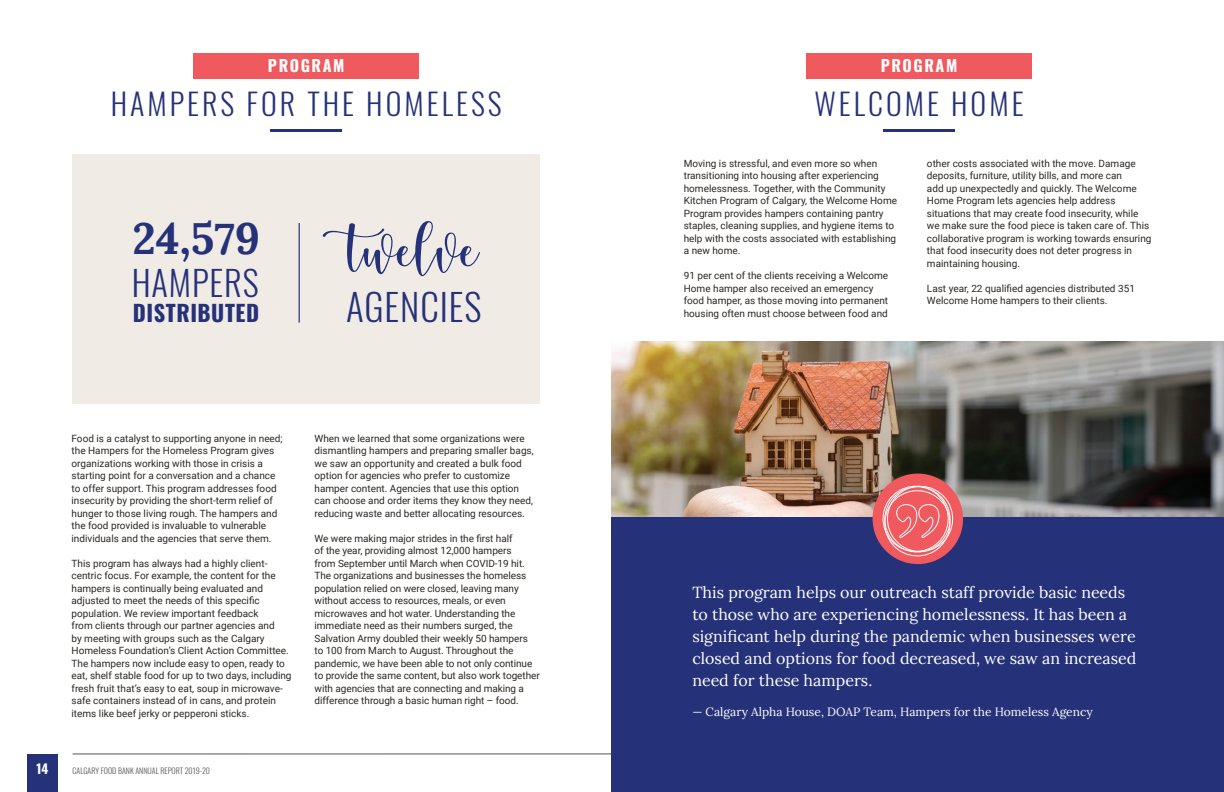
<style>
.page{position:relative;width:1224px;height:792px;background:#fff}
.page>*{position:absolute;margin:0;border:0;box-sizing:border-box;transform-origin:0 0}
.t1{font:87.8px "Cream Candy";color:#253279}
.t2{font:700 43.8px "Lora";color:#253279}
.t3{font:300 37px "Oswald";letter-spacing:.025em;color:#253279}
.t4{font:300 34.6px "Oswald";letter-spacing:.025em;color:#253279}
.t5{font:300 30px "Oswald";letter-spacing:.1em;color:#253279}
.t6{font:700 22.4px "Oswald";letter-spacing:.025em;color:#253279}
.t7{font:16px/22px "Lora";color:#fff}
.t8{font:700 16px "Oswald";letter-spacing:.1em;color:#fff}
.t9{font:700 13px "Oswald";color:#fff}
.t10{font:12px "Lora";color:#fff}
.t11{font:10px/12.5px "Roboto";color:#2b2824}
.t12{font:300 8px "Oswald";color:#55565a}
</style>
<div class="page">
<hr style="left:73px;top:754px;width:539px;height:1px;background:#55565a">
<div style="left:27px;top:754px;width:31px;height:38px;background:#253279"></div>
<img style="left:612px;top:341px;width:612px;height:176px">
<hr style="left:270px;top:129px;width:72px;height:2px;background:#253279">
<div style="left:194px;top:54px;width:225px;height:25px;background:#f0595d"></div>
<div style="left:73px;top:154px;width:467px;height:250px;background:#f1ebe6"></div>
<hr style="left:299px;top:223px;width:1px;height:100px;background:#253279">
<div style="left:612px;top:517px;width:612px;height:275px;background:#253279"></div>
<div style="left:873px;top:474px;width:90px;height:90px;background:#f0595d;border-radius:50%"></div>
<svg style="left:878px;top:482px;width:79px;height:79px"></svg>
<hr style="left:883px;top:129px;width:72px;height:2px;background:#253279">
<div style="left:806px;top:54px;width:226px;height:25px;background:#f0595d"></div>
<h3 class="t8" style="left:268px;top:57px;width:78px">PROGRAM</h3>
<h3 class="t5" style="left:111px;top:77px;width:392px">HAMPERS FOR THE HOMELESS</h3>
<h2 class="t2" style="left:132px;top:201px;width:129px">24,579</h2>
<h3 class="t4" style="left:132px;top:252px;width:129px">HAMPERS</h3>
<h3 class="t6" style="left:133px;top:301px;width:128px">DISTRIBUTED</h3>
<h1 class="t1" style="left:347px;top:209px;width:133px">twelve</h1>
<h3 class="t3" style="left:346px;top:274px;width:137px">AGENCIES</h3>
<p class="t11" style="left:72px;top:431px;width:213px">Food is a catalyst to supporting anyone in need; the Hampers for the Homeless Program gives organizations working with those in crisis a starting point for a conversation and a chance to offer support. This program addresses food insecurity by providing the short-term relief of hunger to those living rough. The hampers and the food provided is invaluable to vulnerable individuals and the agencies that serve them.</p>
<p class="t11" style="left:72px;top:556px;width:222px">This program has always had a highly client&shy;centric focus. For example, the content for the hampers is continually being evaluated and adjusted to meet the needs of this specific population. We review important feedback<br>from clients through our partner agencies and<br>by meeting with groups such as the Calgary Homeless Foundation’s Client Action Committee.<br>The hampers now include easy to open, ready to eat, shelf stable food for up to two days, including fresh fruit that’s easy to eat, soup in microwave&shy;safe containers instead of in cans, and protein items like beef jerky or pepperoni sticks.</p>
<h3 class="t9" style="left:36px;top:762px;width:13px">14</h3>
<p class="t12" style="left:73px;top:764px;width:139px">CALGARY FOOD BANK ANNUAL REPORT 2019-20</p>
<p class="t11" style="left:315px;top:431px;width:221px">When we learned that some organizations were dismantling hampers and preparing smaller bags, we saw an opportunity and created a bulk food option for agencies who prefer to customize hamper content. Agencies that use this option can choose and order items they know they need, reducing waste and better allocating resources.</p>
<p class="t11" style="left:315px;top:531px;width:227px">We were making major strides in the first half<br>of the year, providing almost 12,000 hampers<br>from September until March when COVID-19 hit.<br>The organizations and businesses the homeless population relied on were closed, leaving many without access to resources, meals, or even microwaves and hot water. Understanding the immediate need as their numbers surged, the Salvation Army doubled their weekly 50 hampers<br>to 100 from March to August. Throughout the pandemic, we have been able to not only continue to provide the same content, but also work together with agencies that are connecting and making a difference through a basic human right – food.</p>
<h3 class="t8" style="left:881px;top:57px;width:78px">PROGRAM</h3>
<h3 class="t5" style="left:814px;top:77px;width:211px">WELCOME HOME</h3>
<p class="t11" style="left:684px;top:156px;width:215px">Moving is stressful, and even more so when transitioning into housing after experiencing homelessness. Together, with the Community Kitchen Program of Calgary, the Welcome Home Program provides hampers containing pantry staples, cleaning supplies, and hygiene items to help with the costs associated with establishing a new home.</p>
<p class="t11" style="left:684px;top:269px;width:206px">91 per cent of the clients receiving a Welcome Home hamper also received an emergency food hamper, as those moving into permanent housing often must choose between food and</p>
<p class="t11" style="left:927px;top:156px;width:226px">other costs associated with the move. Damage deposits, furniture, utility bills, and more can<br>add up unexpectedly and quickly. The Welcome Home Program lets agencies help address situations that may create food insecurity, while we make sure the food piece is taken care of. This collaborative program is working towards ensuring that food insecurity does not deter progress in maintaining housing.</p>
<p class="t11" style="left:927px;top:281px;width:209px">Last year, 22 qualified agencies distributed 351<br>Welcome Home hampers to their clients.</p>
<p class="t7" style="left:692px;top:581px;width:446px">This program helps our outreach staff provide basic needs to those who are experiencing homelessness. It has been a significant help during the pandemic when businesses were closed and options for food decreased, we saw an increased need for these hampers.</p>
<p class="t10" style="left:692px;top:703px;width:402px">— Calgary Alpha House, DOAP Team, Hampers for the Homeless Agency</p>
</div>
